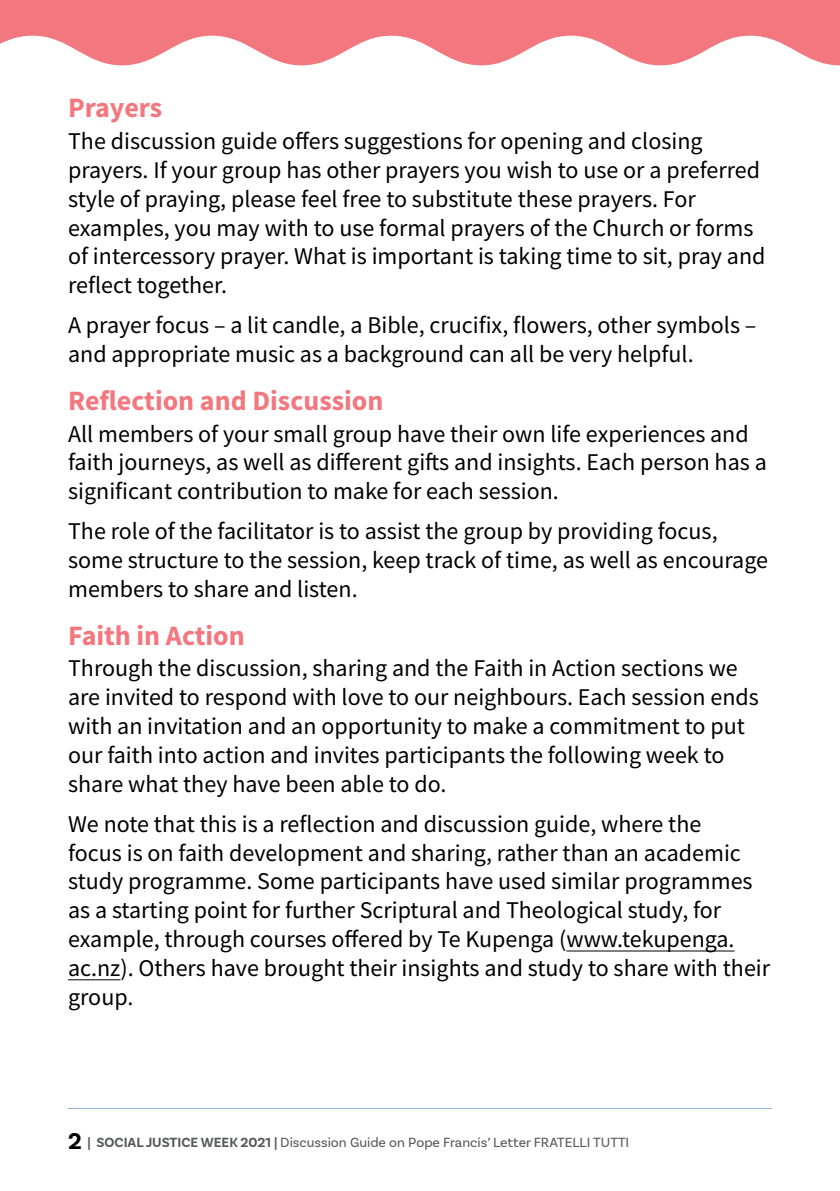
<style>
.page{position:relative;width:840px;height:1191px;background:#fff}
.page>*{position:absolute;margin:0;border:0;box-sizing:border-box;transform-origin:0 0}
.t1{font:700 28px "Source Sans Pro";color:#f3777e}
.t2{font:24px/28.8px "Source Sans Pro";color:#000}
.t3{font:14px "Basic Sans";color:#58595b}
.s1{font-weight:700;font-size:24px;color:#000}
.s2{font-weight:700}
</style>
<div class="page">
<hr style="left:566px;top:950px;width:168px;height:1px;background:#000">
<hr style="left:68px;top:979px;width:52px;height:1px;background:#000">
<hr style="left:68px;top:1108px;width:703px;height:1px;background:#8fb4df">
<svg style="left:0;top:0;width:839px;height:65px;fill:#f3777e"></svg>
<p class="t1" style="left:68px;top:89px;width:95px">Prayers</p>
<p class="t2" style="left:68px;top:127px;width:698px">The discussion guide offers suggestions for opening and closing prayers. If your group has other prayers you wish to use or a preferred style of praying, please feel free to substitute these prayers. For examples, you may with to use formal prayers of the Church or forms of intercessory prayer. What is important is taking time to sit, pray and reflect together.</p>
<p class="t2" style="left:68px;top:311px;width:689px">A prayer focus – a lit candle, a Bible, crucifix, flowers, other symbols – and appropriate music as a background can all be very helpful.</p>
<p class="t1" style="left:68px;top:381px;width:317px">Reflection and Discussion</p>
<p class="t2" style="left:68px;top:419px;width:699px">All members of your small group have their own life experiences and faith journeys, as well as different gifts and insights. Each person has a significant contribution to make for each session.</p>
<p class="t2" style="left:68px;top:517px;width:701px">The role of the facilitator is to assist the group by providing focus, some structure to the session, keep track of time, as well as encourage members to share and listen.</p>
<p class="t1" style="left:68px;top:616px;width:178px">Faith in Action</p>
<p class="t2" style="left:68px;top:654px;width:692px">Through the discussion, sharing and the Faith in Action sections we are invited to respond with love to our neighbours. Each session ends with an invitation and an opportunity to make a commitment to put our faith into action and invites participants the following week to share what they have been able to do.</p>
<p class="t2" style="left:68px;top:809px;width:703px">We note that this is a reflection and discussion guide, where the<br>focus is on faith development and sharing, rather than an academic study programme. Some participants have used similar programmes as a starting point for further Scriptural and Theological study, for example, through courses offered by Te Kupenga (www.tekupenga. ac.nz). Others have brought their insights and study to share with their group.</p>
<p class="t3" style="left:68px;top:1133px;width:562px"><span class="s1">2</span> <span class="s2">| SOCIAL JUSTICE WEEK 2021 |</span> Discussion Guide on Pope Francis’ Letter FRATELLI TUTTI</p>
</div>
